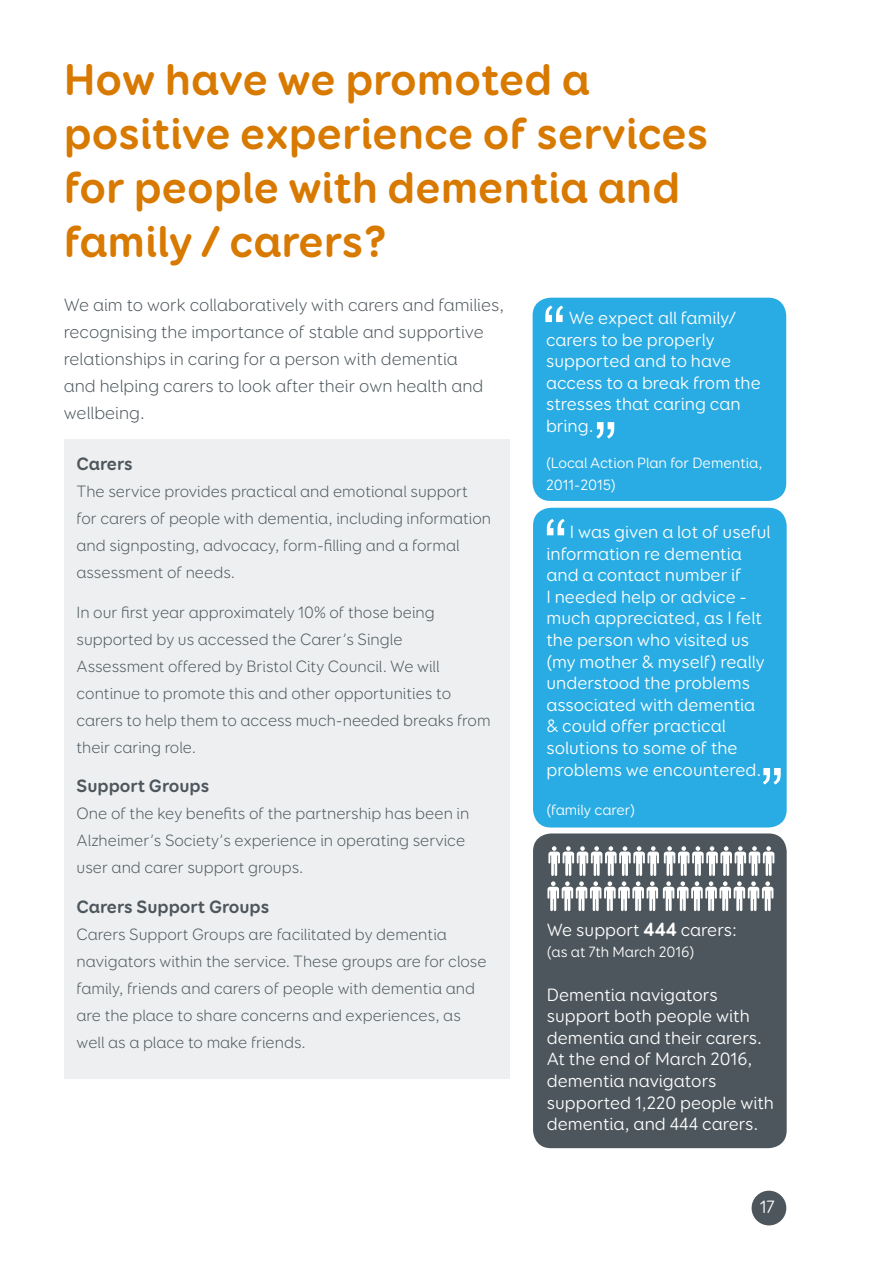
<style>
.page{position:relative;width:893px;height:1263px;background:#fff}
.page>*{position:absolute;margin:0;border:0;box-sizing:border-box;transform-origin:0 0}
.t1{font:700 45px/54px "Booster Next FY";color:#d87900}
.t2{font:18px/21.6px "Booster Next FY";color:#fff}
.t3{font:300 18px/27px "Booster Next FY";color:#4c565c}
.t4{font:700 18px "Booster Next FY";color:#4c565c}
.t5{font:300 16.5px/27px "Booster Next FY";color:#4c565c}
.t6{font:15px/21.6px "Booster Next FY";color:#fff}
.s1{font-weight:700;font-size:19.5px}
</style>
<div class="page">
<div style="left:533px;top:298px;width:253px;height:203px;background:#29ace3;border-radius:18px"></div>
<div style="left:533px;top:508px;width:254px;height:319px;background:#29ace3;border-radius:18px"></div>
<div style="left:533px;top:833px;width:254px;height:315px;background:#4c565c;border-radius:18px"></div>
<div style="left:64px;top:439px;width:445px;height:640px;background:#edeff0"></div>
<svg style="left:547px;top:519px;width:18px;height:16px"></svg>
<svg style="left:763px;top:768px;width:18px;height:16px"></svg>
<svg style="left:545px;top:306px;width:18px;height:16px"></svg>
<svg style="left:596px;top:422px;width:18px;height:17px"></svg>
<svg style="left:547px;top:846px;width:227px;height:65px"></svg>
<div style="left:752px;top:1191px;width:34px;height:34px;background:#4c565c;border-radius:50%"></div>
<div style="left:752px;top:1191px;width:34px;height:34px;border:2px solid #4c565c;border-radius:50%"></div>
<h1 class="t1" style="left:64px;top:52px;width:646px">How have we promoted a positive experience of services for people with dementia and family / carers?</h1>
<p class="t3" style="left:64px;top:291px;width:442px">We aim to work collaboratively with carers and families, recognising the importance of stable and supportive relationships in caring for a person with dementia<br>and helping carers to look after their own health and wellbeing.</p>
<p class="t4" style="left:77px;top:452px;width:58px">Carers</p>
<p class="t5" style="left:77px;top:478px;width:416px">The service provides practical and emotional support for carers of people with dementia, including information and signposting, advocacy, form-filling and a formal assessment of needs.</p>
<p class="t5" style="left:77px;top:598px;width:416px">In our first year approximately 10% of those being supported by us accessed the Carer’s Single Assessment offered by Bristol City Council. We will continue to promote this and other opportunities to carers to help them to access much-needed breaks from their caring role.</p>
<p class="t4" style="left:77px;top:775px;width:134px">Support Groups</p>
<p class="t5" style="left:77px;top:800px;width:394px">One of the key benefits of the partnership has been in<br>Alzheimer’s Society’s experience in operating service user and carer support groups.</p>
<p class="t4" style="left:77px;top:896px;width:194px">Carers Support Groups</p>
<p class="t5" style="left:77px;top:921px;width:412px">Carers Support Groups are facilitated by dementia navigators within the service. These groups are for close family, friends and carers of people with dementia and are the place to share concerns and experiences, as well as a place to make friends.</p>
<p class="t2" style="left:546px;top:307px;width:216px;text-indent:23px">We expect all family/ carers to be properly supported and to have access to a break from the stresses that caring can bring.</p>
<p class="t6" style="left:546px;top:452px;width:218px">(Local Action Plan for Dementia,<br>2011-2015)</p>
<p class="t2" style="left:546px;top:521px;width:226px;text-indent:23px">I was given a lot of useful information re dementia and a contact number if<br>I needed help or advice - much appreciated, as I felt the person who visited us (my mother &amp; myself) really understood the problems associated with dementia &amp; could offer practical solutions to some of the problems we encountered.</p>
<p class="t6" style="left:546px;top:799px;width:90px">(family carer)</p>
<p class="t2" style="left:547px;top:919px;width:192px">We support <span class="s1">444</span> carers:</p>
<p class="t6" style="left:547px;top:941px;width:149px">(as at 7th March 2016)</p>
<p class="t2" style="left:547px;top:983px;width:229px">Dementia navigators support both people with dementia and their carers.<br>At the end of March 2016, dementia navigators supported 1,220 people with dementia, and 444 carers.</p>
<p class="t2" style="left:760px;top:1196px;width:17px">17</p>
</div>
